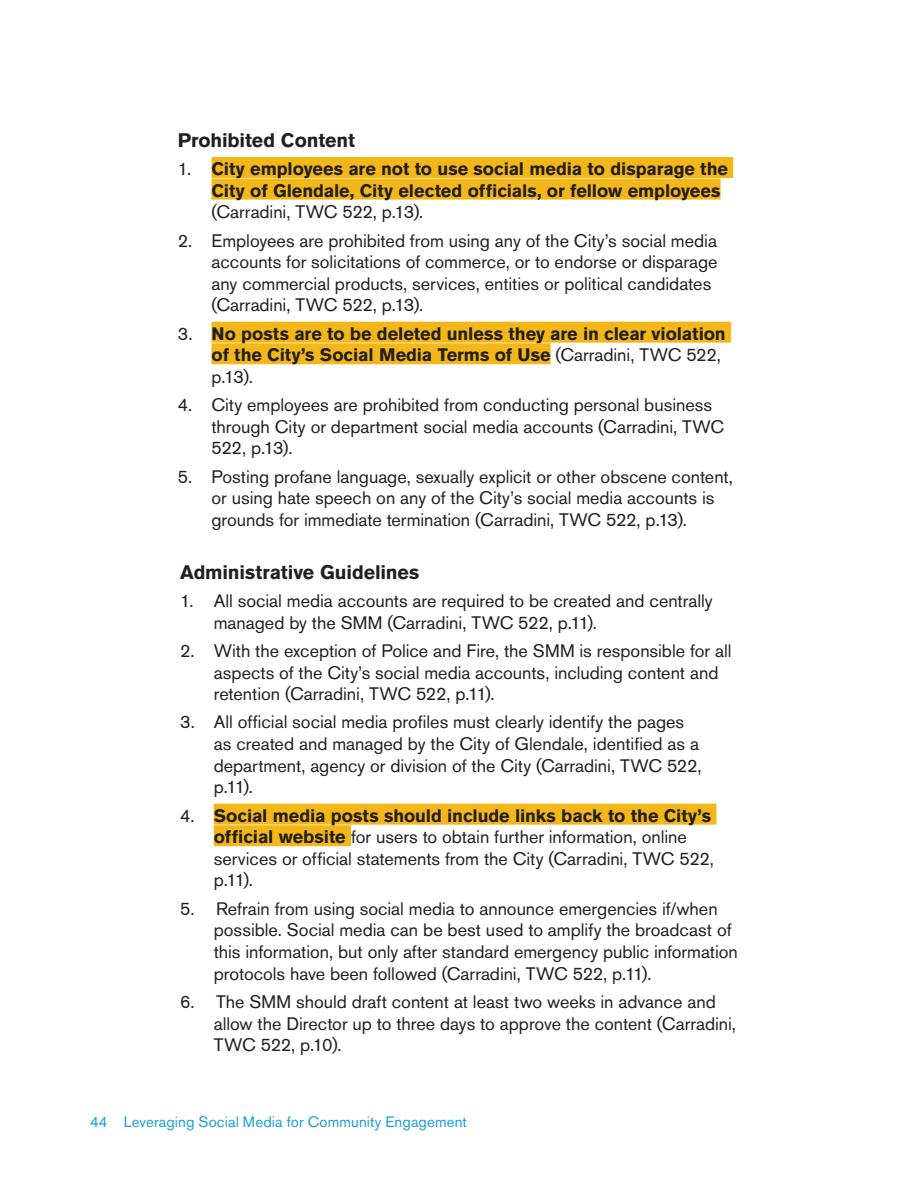
<style>
.page{position:relative;width:918px;height:1188px;background:#fff}
.page>*{position:absolute;margin:0;border:0;box-sizing:border-box;transform-origin:0 0}
.PC_Paragraph_Style{font:700 19.5px "Akzidenz Grotesk Std";letter-spacing:-.005em;color:#231f20}
.t1{font:18px/21.6px "Akzidenz Grotesk Std";color:#231f20}
.t2{font:700 18px/21.6px "Akzidenz Grotesk Std";letter-spacing:-.005em;color:#231f20}
.t3{font:15px "Akzidenz Grotesk Std";letter-spacing:.005em;color:#199eda}
.s1{font-weight:400}
.s2{font-weight:700}
</style>
<div class="page">
<div style="left:212px;top:157px;width:521px;height:21px;background:#f4b71a"></div>
<div style="left:212px;top:179px;width:509px;height:21px;background:#f4b71a"></div>
<div style="left:212px;top:322px;width:519px;height:21px;background:#f4b71a"></div>
<div style="left:212px;top:343px;width:339px;height:21px;background:#f4b71a"></div>
<div style="left:214px;top:804px;width:502px;height:21px;background:#f4b71a"></div>
<div style="left:214px;top:825px;width:137px;height:21px;background:#f4b71a"></div>
<p class="PC_Paragraph_Style" style="left:178px;top:129px;width:179px">Prohibited Content</p>
<p class="t2" style="left:212px;top:158px;width:518px;text-indent:-34px"><span class="s1">1.</span> City employees are not to use social media to disparage the<br>City of Glendale, City elected officials, or fellow employees <span class="s1">(Carradini, TWC 522, p.13).</span></p>
<p class="t1" style="left:212px;top:229px;width:508px;text-indent:-34px">2. Employees are prohibited from using any of the City’s social media accounts for solicitations of commerce, or to endorse or disparage any commercial products, services, entities or political candidates (Carradini, TWC 522, p.13).</p>
<p class="t2" style="left:212px;top:323px;width:516px;text-indent:-34px"><span class="s1">3.</span> No posts are to be deleted unless they are in clear violation of the City’s Social Media Terms of Use <span class="s1">(Carradini, TWC 522, p.13).</span></p>
<p class="t1" style="left:212px;top:394px;width:514px;text-indent:-34px">4. City employees are prohibited from conducting personal business through City or department social media accounts (Carradini, TWC<br>522, p.13).</p>
<p class="t1" style="left:212px;top:466px;width:523px;text-indent:-34px">5. Posting profane language, sexually explicit or other obscene content, or using hate speech on any of the City’s social media accounts is grounds for immediate termination (Carradini, TWC 522, p.13).</p>
<p class="PC_Paragraph_Style" style="left:180px;top:561px;width:241px">Administrative Guidelines</p>
<p class="t1" style="left:214px;top:590px;width:501px;text-indent:-34px">1. All social media accounts are required to be created and centrally managed by the SMM (Carradini, TWC 522, p.11).</p>
<p class="t1" style="left:214px;top:640px;width:519px;text-indent:-34px">2. With the exception of Police and Fire, the SMM is responsible for all aspects of the City’s social media accounts, including content and retention (Carradini, TWC 522, p.11).</p>
<p class="t1" style="left:214px;top:711px;width:489px;text-indent:-34px">3. All official social media profiles must clearly identify the pages as created and managed by the City of Glendale, identified as a department, agency or division of the City (Carradini, TWC 522, p.11).</p>
<p class="t1" style="left:214px;top:804px;width:502px;text-indent:-34px">4. <span class="s2">Social media posts should include links back to the City’s official website</span> for users to obtain further information, online services or official statements from the City (Carradini, TWC 522, p.11).</p>
<p class="t1" style="left:214px;top:898px;width:526px;text-indent:-34px">5. Refrain from using social media to announce emergencies if/when possible. Social media can be best used to amplify the broadcast of this information, but only after standard emergency public information protocols have been followed (Carradini, TWC 522, p.11).</p>
<p class="t1" style="left:214px;top:991px;width:524px;text-indent:-34px">6. The SMM should draft content at least two weeks in advance and allow the Director up to three days to approve the content (Carradini,<br>TWC 522, p.10).</p>
<p class="t3" style="left:90px;top:1113px;width:378px">44 Leveraging Social Media for Community Engagement</p>
</div>
